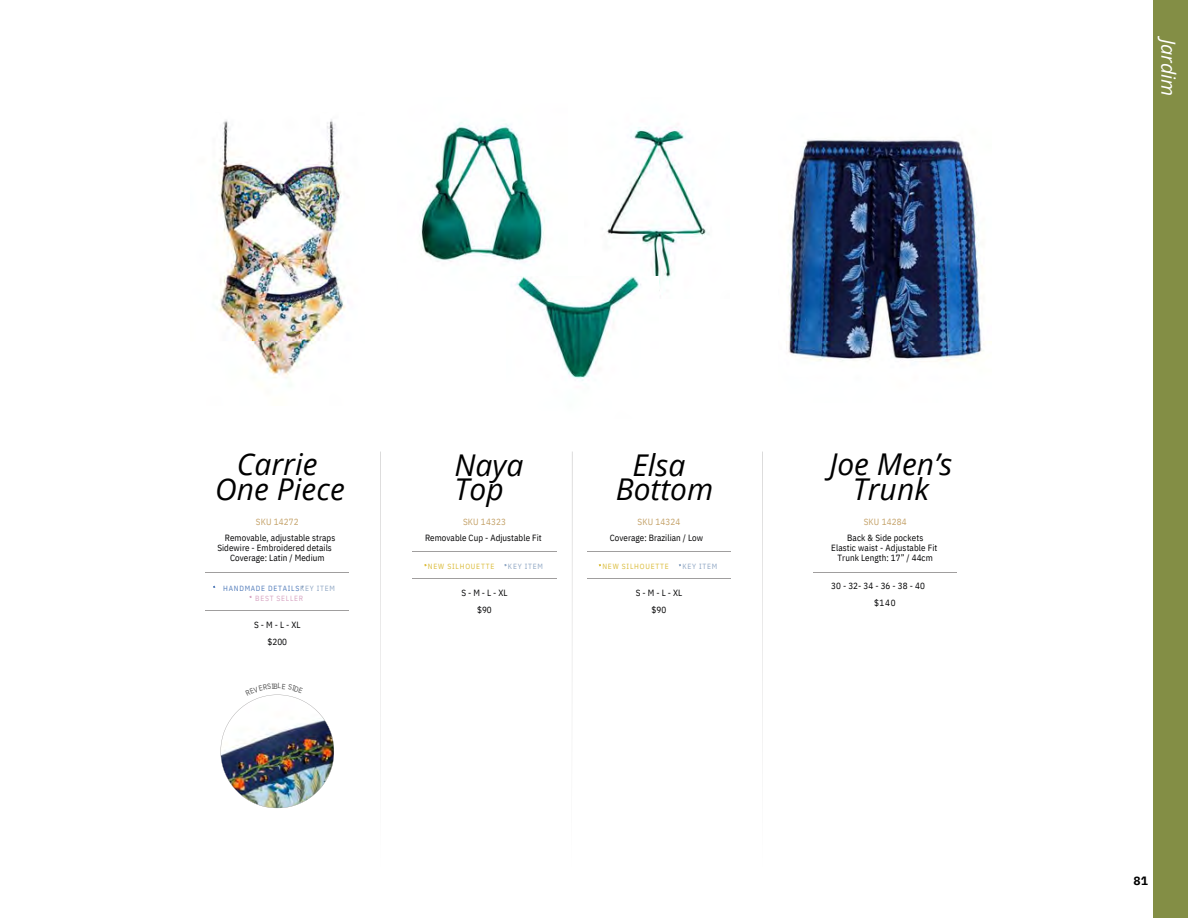
<style>
.page{position:relative;width:1188px;height:918px;background:#fff}
.page>*{position:absolute;margin:0;border:0;box-sizing:border-box;transform-origin:0 0}
.t1{font:italic 30px/24.8px "Open Sans";color:#000;text-align:center}
.t2{font:italic 19.5px "Open Sans";color:#fff}
.t3{font:700 12px "IBM Plex Sans";color:#000}
.t4{font:9px/16.8px "IBM Plex Sans Cond";letter-spacing:.01em;color:#020203;text-align:center}
.t5{font:7.5px/10.2px "IBM Plex Sans Cond";letter-spacing:.1em;color:#527cba;text-align:center}
.t6{font:7.5px "IBM Plex Sans Cond";letter-spacing:.105em;color:#dbbc3b}
.t7{font:7.5px "IBM Plex Sans Cond";letter-spacing:.1em;color:#90a7c4}
.s1{color:#c4a269}
.s2{color:#90a7c4}
.s3{color:#d7a5c2}
</style>
<div class="page">
<hr style="left:813px;top:573px;width:144px;height:1px;background:#a09e9e">
<div style="left:1153px;top:0;width:35px;height:918px;background:#838e45"></div>
<img style="left:786px;top:139px;width:206px;height:223px">
<hr style="left:205px;top:573px;width:144px;height:1px;background:#a09e9e">
<hr style="left:205px;top:610px;width:144px;height:1px;background:#a09e9e">
<img style="left:218px;top:119px;width:128px;height:259px">
<hr style="left:381px;top:452px;width:1px;height:423px;background:#a09e9e">
<hr style="left:413px;top:551px;width:143px;height:1px;background:#a09e9e">
<hr style="left:413px;top:579px;width:143px;height:1px;background:#a09e9e">
<hr style="left:572px;top:452px;width:1px;height:423px;background:#a09e9e">
<hr style="left:587px;top:551px;width:144px;height:1px;background:#a09e9e">
<hr style="left:587px;top:579px;width:144px;height:1px;background:#a09e9e">
<hr style="left:762px;top:452px;width:1px;height:423px;background:#a09e9e">
<img style="left:607px;top:127px;width:102px;height:164px">
<img style="left:419px;top:122px;width:126px;height:155px">
<img style="left:515px;top:277px;width:143px;height:104px">
<img style="left:221px;top:694px;width:113px;height:114px">
<p class="t1" style="left:215px;top:451px;width:131px">Carrie<br>One Piece</p>
<p class="t1" style="left:454px;top:452px;width:70px;text-align:left">Naya<br>Top</p>
<p class="t1" style="left:616px;top:452px;width:99px">Elsa<br>Bottom</p>
<p class="t1" style="left:829px;top:451px;width:124px">Joe Men’s<br>Trunk</p>
<p class="t4" style="left:225px;top:514px;width:112px;line-height:15.8px;text-align:left;text-indent:31px"><span class="s1">SKU 14272<br></span>Removable, adjustable straps</p>
<p class="t4" style="left:230px;top:542px;width:103px;line-height:10.2px;text-align:left;text-indent:-13px">Sidewire - Embroidered details<br>Coverage: Latin / Medium</p>
<h1 class="t5" style="left:223px;top:583px;width:113px">HANDMADE DETAILS<span class="s2">KEY ITEM<br></span><span class="s3">BEST SELLER</span></h1>
<h3 class="t4" style="left:254px;top:616px;width:48px">S - M - L - XL $200</h3>
<p class="t4" style="left:425px;top:514px;width:118px;line-height:15.8px"><span class="s1">SKU 14323<br></span>Removable Cup - Adjustable Fit</p>
<p class="t4" style="left:610px;top:514px;width:95px;line-height:15.8px"><span class="s1">SKU 14324<br></span>Coverage: Brazilian / Low</p>
<p class="t4" style="left:847px;top:514px;width:78px;line-height:15.8px"><span class="s1">SKU 14284<br></span>Back &amp; Side pockets</p>
<p class="t4" style="left:831px;top:542px;width:108px;line-height:10.2px">Elastic waist - Adjustable Fit<br>Trunk Length: 17” / 44cm</p>
<p class="t4" style="left:874px;top:577px;width:52px;text-align:left;text-indent:-43px">30 - 32- 34 - 36 - 38 - 40 $140</p>
<h4 class="t6" style="left:428px;top:561px;width:68px">NEW SILHOUETTE</h4>
<h4 class="t7" style="left:508px;top:561px;width:36px">KEY ITEM</h4>
<p class="t6" style="left:602px;top:561px;width:68px">NEW SILHOUETTE</p>
<h2 class="t7" style="left:682px;top:561px;width:36px">KEY ITEM</h2>
<p class="t4" style="left:461px;top:584px;width:48px">S - M - L - XL $90</p>
<p class="t4" style="left:636px;top:584px;width:48px">S - M - L - XL $90</p>
<p class="t2" style="left:1182px;top:39px;width:59px;rotate:90deg">Jardim</p>
<h4 class="t3" style="left:1134px;top:872px;width:16px">81</h4>
</div>
